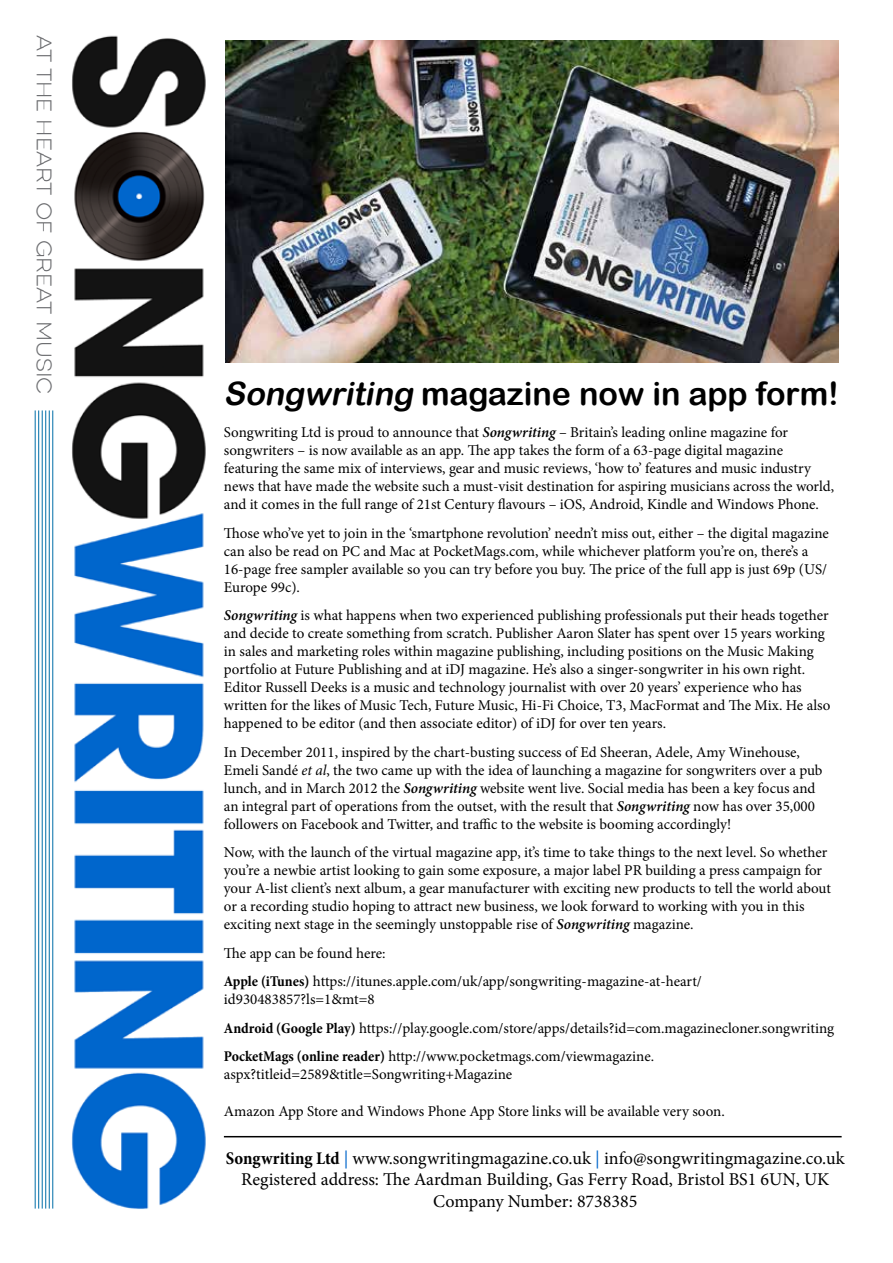
<style>
.page{position:relative;width:893px;height:1263px;background:#fff}
.page>*{position:absolute;margin:0;border:0;box-sizing:border-box;transform-origin:0 0}
.t1{font:32.25px "Arial Rounded MT Bold";color:#000}
.t2{font:100 19.8px "Eveleth Clean";color:#6d6e71}
.t3{font:18px/21.6px "Minion Pro";color:#000;text-align:center}
.t4{font:15px/18px "Minion Pro";letter-spacing:-.005em;color:#000}
.s1{font-style:italic}
.s2{font-weight:600;font-style:italic}
.s3{font-weight:700;font-stretch:condensed}
.s4{color:#0066cb}
</style>
<div class="page">
<img style="left:226px;top:40px;width:613px;height:323px">
<hr style="left:35px;top:410px;width:1px;height:798px;background:#006ea8">
<hr style="left:38px;top:410px;width:1px;height:798px;background:#006ea8">
<hr style="left:42px;top:410px;width:1px;height:798px;background:#006ea8">
<img style="left:45px;top:35px;width:161px;height:1174px">
<hr style="left:224px;top:1136px;width:618px;height:1px;background:#000">
<h2 class="t2" style="left:58px;top:35px;width:361px;rotate:90deg">AT THE HEART OF GREAT MUSIC</h2>
<h1 class="t1" style="left:223px;top:374px;width:617px"><span class="s1">Songwriting</span> magazine now in app form!</h1>
<p class="t4" style="left:224px;top:424px;width:612px">Songwriting Ltd is proud to announce that <span class="s2">Songwriting</span> – Britain’s leading online magazine for songwriters – is now available as an app. The app takes the form of a 63-page digital magazine featuring the same mix of interviews, gear and music reviews, ‘how to’ features and music industry news that have made the website such a must-visit destination for aspiring musicians across the world, and it comes in the full range of 21st Century flavours – iOS, Android, Kindle and Windows Phone.</p>
<p class="t4" style="left:224px;top:524px;width:606px">Those who’ve yet to join in the ‘smartphone revolution’ needn’t miss out, either – the digital magazine can also be read on PC and Mac at PocketMags.com, while whichever platform you’re on, there’s a 16-page free sampler available so you can try before you buy. The price of the full app is just 69p (US/ Europe 99c).</p>
<p class="t4" style="left:224px;top:607px;width:608px"><span class="s2">Songwriting</span> is what happens when two experienced publishing professionals put their heads together and decide to create something from scratch. Publisher Aaron Slater has spent over 15 years working in sales and marketing roles within magazine publishing, including positions on the Music Making portfolio at Future Publishing and at iDJ magazine. He’s also a singer-songwriter in his own right.<br>Editor Russell Deeks is a music and technology journalist with over 20 years’ experience who has written for the likes of Music Tech, Future Music, Hi-Fi Choice, T3, MacFormat and The Mix. He also happened to be editor (and then associate editor) of iDJ for over ten years.</p>
<p class="t4" style="left:224px;top:743px;width:600px">In December 2011, inspired by the chart-busting success of Ed Sheeran, Adele, Amy Winehouse, Emeli Sandé <span class="s1">et al</span>, the two came up with the idea of launching a magazine for songwriters over a pub lunch, and in March 2012 the <span class="s2">Songwriting</span> website went live. Social media has been a key focus and an integral part of operations from the outset, with the result that <span class="s2">Songwriting</span> now has over 35,000 followers on Facebook and Twitter, and traffic to the website is booming accordingly!</p>
<p class="t4" style="left:224px;top:844px;width:609px">Now, with the launch of the virtual magazine app, it’s time to take things to the next level. So whether you’re a newbie artist looking to gain some exposure, a major label PR building a press campaign for your A-list client’s next album, a gear manufacturer with exciting new products to tell the world about or a recording studio hoping to attract new business, we look forward to working with you in this exciting next stage in the seemingly unstoppable rise of <span class="s2">Songwriting</span> magazine.</p>
<p class="t4" style="left:224px;top:939px;width:479px;line-height:28.5px">The app can be found here:<br><span class="s3">Apple (iTunes)</span> https://itunes.apple.com/uk/app/songwriting-magazine-at-heart/</p>
<p class="t4" style="left:224px;top:985px;width:612px;line-height:28.5px">id930483857?ls=1&amp;mt=8<br><span class="s3">Android (Google Play)</span> https://play.google.com/store/apps/details?id=com.magazinecloner.songwriting<br><span class="s3">PocketMags (online reader)</span> http://www.pocketmags.com/viewmagazine.</p>
<p class="t4" style="left:224px;top:1066px;width:290px">aspx?titleid=2589&amp;title=Songwriting+Magazine</p>
<p class="t4" style="left:224px;top:1102px;width:502px">Amazon App Store and Windows Phone App Store links will be available very soon.</p>
<p class="t3" style="left:226px;top:1147px;width:621px"><span class="s3">Songwriting Ltd</span> <span class="s4">|</span> www.songwritingmagazine.co.uk <span class="s4">|</span> info@songwritingmagazine.co.uk<br>Registered address: The Aardman Building, Gas Ferry Road, Bristol BS1 6UN, UK<br>Company Number: 8738385</p>
</div>
